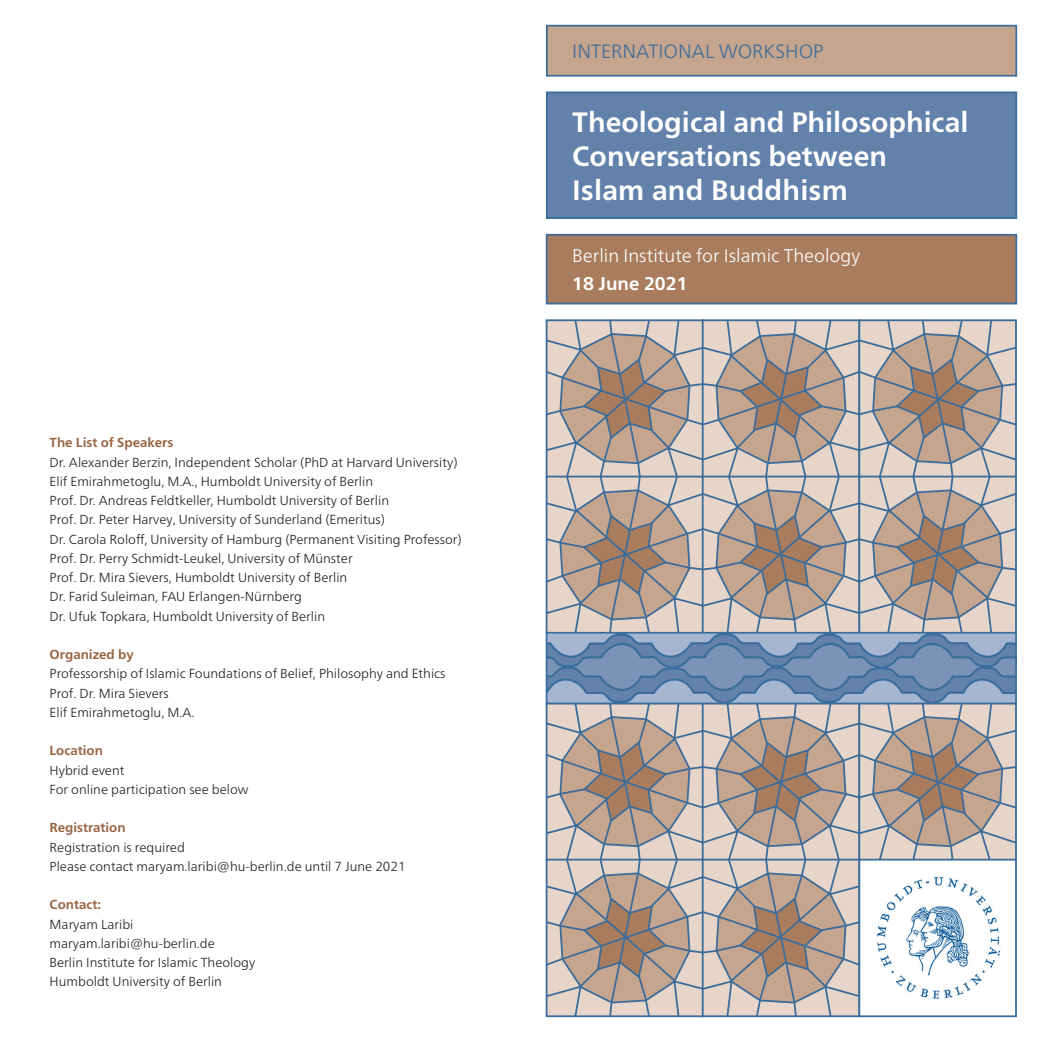
<style>
.page{position:relative;width:1042px;height:1042px;background:#fff}
.page>*{position:absolute;margin:0;border:0;box-sizing:border-box;transform-origin:0 0}
.t1{font:700 28px/33.6px "Frutiger Neue LT Pro";color:#fff}
.t2{font:300 19.25px "Frutiger Neue LT Pro";color:#3b6d9c}
.t3{font:300 18.38px "Frutiger Neue LT Pro";color:#fff}
.t4{font:700 18.38px "Frutiger Neue LT Pro";color:#fff}
.t5{font:300 13.12px/19.2px "Frutiger Neue LT Pro";color:#231f20}
.t6{font:700 13.12px "Frutiger Neue LT Pro";color:#976442}
</style>
<div class="page">
<div style="left:546px;top:25px;width:471px;height:52px;background:#c5a58d;border:2px solid #3b6d9c"></div>
<div style="left:546px;top:92px;width:471px;height:127px;background:#6281ab;border:2px solid #3b6d9c"></div>
<div style="left:546px;top:234px;width:471px;height:70px;background:#a97c5d;border:2px solid #3b6d9c"></div>
<svg style="left:545px;top:319px;width:472px;height:699px;background:#b8aea9"></svg>
<div style="left:546px;top:632px;width:471px;height:72px;border:2px solid #3b6d9c"></div>
<p class="t6" style="left:50px;top:435px;width:125px">The List of Speakers</p>
<p class="t5" style="left:50px;top:452px;width:413px">Dr. Alexander Berzin, Independent Scholar (PhD at Harvard University)<br>Elif Emirahmetoglu, M.A., Humboldt University of Berlin<br>Prof. Dr. Andreas Feldtkeller, Humboldt University of Berlin<br>Prof. Dr. Peter Harvey, University of Sunderland (Emeritus)<br>Dr. Carola Roloff, University of Hamburg (Permanent Visiting Professor)<br>Prof. Dr. Perry Schmidt-Leukel, University of Münster<br>Prof. Dr. Mira Sievers, Humboldt University of Berlin<br>Dr. Farid Suleiman, FAU Erlangen-Nürnberg<br>Dr. Ufuk Topkara, Humboldt University of Berlin</p>
<p class="t6" style="left:50px;top:647px;width:86px">Organized by</p>
<p class="t5" style="left:50px;top:664px;width:397px">Professorship of Islamic Foundations of Belief, Philosophy and Ethics<br>Prof. Dr. Mira Sievers<br>Elif Emirahmetoglu, M.A.</p>
<p class="t6" style="left:50px;top:743px;width:55px">Location</p>
<p class="t5" style="left:50px;top:760px;width:200px">Hybrid event<br>For online participation see below</p>
<p class="t6" style="left:50px;top:820px;width:78px">Registration</p>
<p class="t5" style="left:50px;top:837px;width:357px">Registration is required<br>Please contact maryam.laribi@hu-berlin.de until 7 June 2021</p>
<p class="t6" style="left:50px;top:897px;width:53px">Contact:</p>
<p class="t5" style="left:50px;top:914px;width:207px">Maryam Laribi maryam.laribi@hu-berlin.de<br>Berlin Institute for Islamic Theology<br>Humboldt University of Berlin</p>
<h2 class="t2" style="left:572px;top:40px;width:253px">INTERNATIONAL WORKSHOP</h2>
<h1 class="t1" style="left:572px;top:106px;width:398px">Theological and Philosophical<br>Conversations between<br>Islam and Buddhism</h1>
<h3 class="t3" style="left:572px;top:245px;width:289px">Berlin Institute for Islamic Theology</h3>
<h3 class="t4" style="left:572px;top:273px;width:117px">18 June 2021</h3>
</div>
